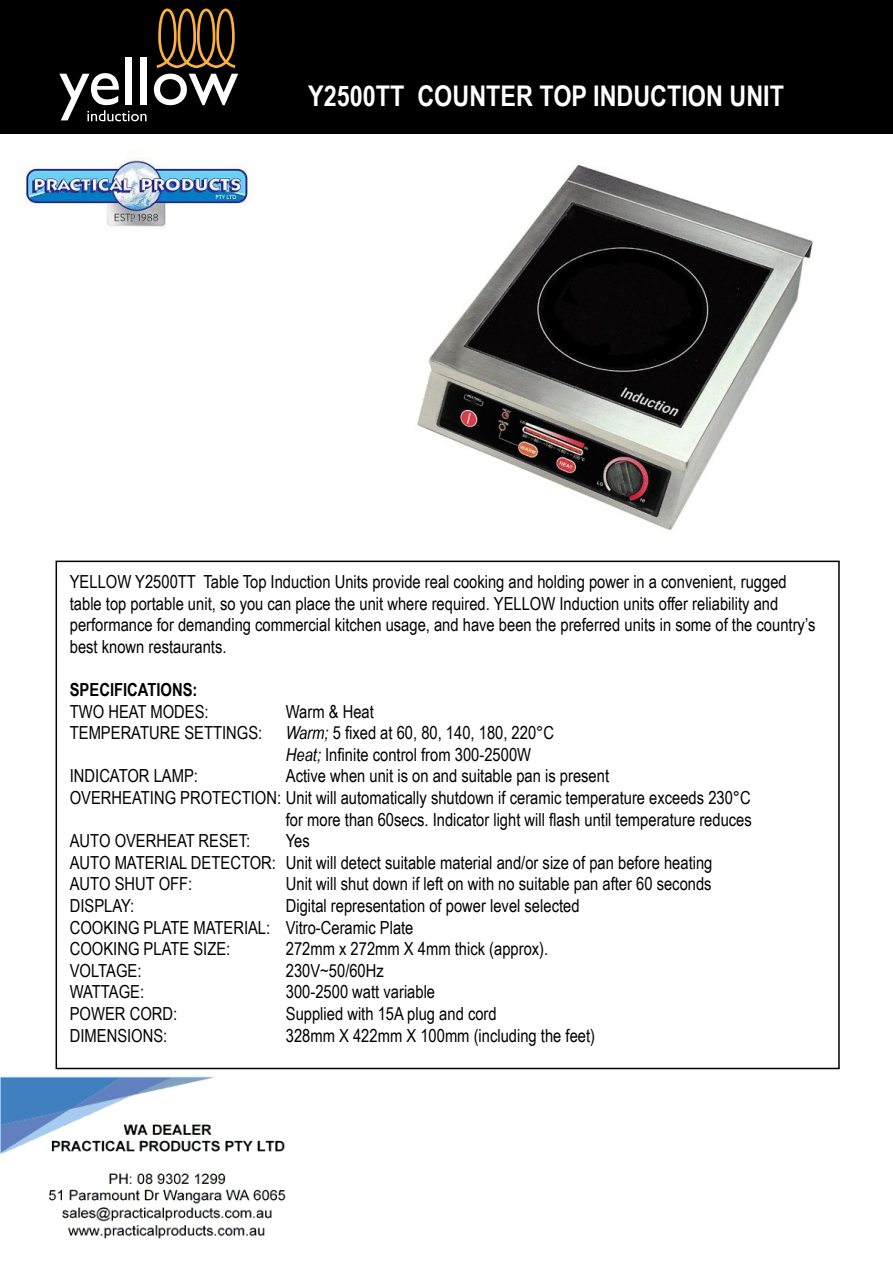
<style>
.page{position:relative;width:893px;height:1263px;background:#fff}
.page>*{position:absolute;margin:0;border:0;box-sizing:border-box;transform-origin:0 0}
.t1{font:700 28.5px "Arial Narrow";color:#fff}
.t2{font:18px/21.6px "Arial Narrow";color:#000}
.t3{font:700 18px "Arial Narrow";color:#000}
.s1{font-style:italic}
</style>
<div class="page">
<img style="left:417px;top:164px;width:396px;height:367px">
<div style="left:0;top:0;width:893px;height:134px;background:#000"></div>
<div style="left:126px;top:58px;width:6px;height:47px;background:#fff"></div>
<div style="left:141px;top:58px;width:6px;height:47px;background:#fff"></div>
<svg style="left:154px;top:9px;width:84px;height:96px"></svg>
<svg style="left:59px;top:73px;width:88px;height:48px"></svg>
<img style="left:0;top:1076px;width:286px;height:163px">
<img style="left:19px;top:155px;width:229px;height:74px">
<h1 class="t1" style="left:308px;top:75px;width:477px">Y2500TT COUNTER TOP INDUCTION UNIT</h1>
<p class="t2" style="left:70px;top:570px;width:747px">YELLOW Y2500TT Table Top Induction Units provide real cooking and holding power in a convenient, rugged table top portable unit, so you can place the unit where required. YELLOW Induction units offer reliability and performance for demanding commercial kitchen usage, and have been the preferred units in some of the country’s best known restaurants.</p>
<p class="t3" style="left:70px;top:676px;width:129px">SPECIFICATIONS:</p>
<p class="t2" style="left:70px;top:700px;width:140px">TWO HEAT MODES:</p>
<p class="t2" style="left:286px;top:700px;width:90px">Warm &amp; Heat</p>
<p class="t2" style="left:70px;top:721px;width:194px">TEMPERATURE SETTINGS:</p>
<p class="t2" style="left:286px;top:721px;width:270px"><span class="s1">Warm;</span> 5 fixed at 60, 80, 140, 180, 220°C<br><span class="s1">Heat;</span> Infinite control from 300-2500W</p>
<p class="t2" style="left:70px;top:764px;width:130px">INDICATOR LAMP:</p>
<p class="t2" style="left:286px;top:764px;width:325px">Active when unit is on and suitable pan is present</p>
<p class="t2" style="left:70px;top:786px;width:682px">OVERHEATING PROTECTION: Unit will automatically shutdown if ceramic temperature exceeds 230°C</p>
<p class="t2" style="left:286px;top:808px;width:467px">for more than 60secs. Indicator light will flash until temperature reduces</p>
<p class="t2" style="left:70px;top:829px;width:182px">AUTO OVERHEAT RESET:</p>
<p class="t2" style="left:70px;top:829px;width:644px;text-indent:216px">Yes<br>AUTO MATERIAL DETECTOR: Unit will detect suitable material and/or size of pan before heating<br>AUTO SHUT OFF:</p>
<p class="t2" style="left:286px;top:872px;width:427px">Unit will shut down if left on with no suitable pan after 60 seconds</p>
<p class="t2" style="left:70px;top:894px;width:511px;text-indent:216px">Digital representation of power level selected<br>COOKING PLATE MATERIAL: Vitro-Ceramic Plate<br>COOKING PLATE SIZE:</p>
<p class="t2" style="left:70px;top:894px;width:66px">DISPLAY:</p>
<p class="t2" style="left:286px;top:937px;width:264px">272mm x 272mm X 4mm thick (approx).</p>
<p class="t2" style="left:70px;top:959px;width:73px">VOLTAGE:</p>
<p class="t2" style="left:286px;top:959px;width:100px">230V~50/60Hz</p>
<p class="t2" style="left:70px;top:980px;width:76px">WATTAGE:</p>
<p class="t2" style="left:286px;top:980px;width:151px">300-2500 watt variable</p>
<p class="t2" style="left:70px;top:1002px;width:109px">POWER CORD:</p>
<p class="t2" style="left:286px;top:1002px;width:212px">Supplied with 15A plug and cord</p>
<p class="t2" style="left:70px;top:1024px;width:99px">DIMENSIONS:</p>
<p class="t2" style="left:286px;top:1024px;width:311px">328mm X 422mm X 100mm (including the feet)</p>
</div>
